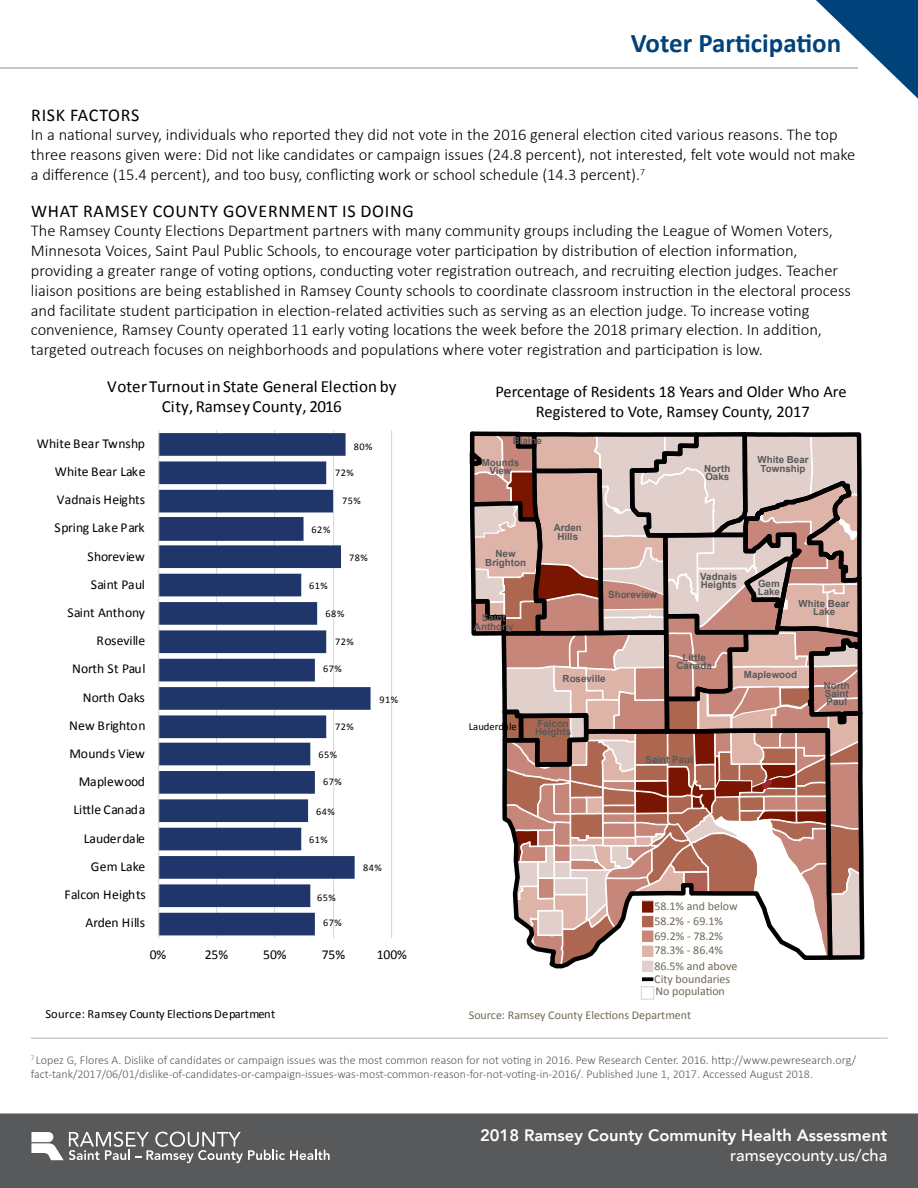
<style>
.page{position:relative;width:918px;height:1188px;background:#fff}
.page>*{position:absolute;margin:0;border:0;box-sizing:border-box;transform-origin:0 0}
.t1{font:700 27px "Calibri";color:#00437b}
.t2{font:18px "Calibri";letter-spacing:.04em;color:#000}
.t3{font:16.95px/20.4px "Calibri";letter-spacing:.005em;color:#000;text-align:center}
.Body_copy{font:300 16.5px/19.8px "Calibri";color:#000}
.t4{font:16.5px/19.8px "Calibri";color:#000;text-align:center}
.Document_Name{font:800 16.5px "Avenir LT Com";color:#fff}
.Footer_URL{font:500 16.5px "Avenir LT Com";color:#fff}
.t5{font:13.65px "Calibri";color:#000}
.t6{font:13.65px "Calibri";letter-spacing:.02em;color:#000}
.t7{font:12.45px "Calibri";letter-spacing:.015em;color:#000}
.footnotes{font:300 12px/14.4px "Calibri";color:#58595b}
.t8{font:12px/14.9px "Calibri";color:#726658}
.t9{font:10.65px "Calibri";color:#000}
.t10{font:10.2px "Calibri";letter-spacing:.05em;color:#000}
.t11{font:700 9.75px/8.1px "Arial";color:#58595b;text-align:center}
</style>
<div class="page">
<hr style="left:0;top:67px;width:858px;height:2px;background:#b1b4b6">
<svg style="left:816px;top:0;width:102px;height:99px"></svg>
<div style="left:0;top:1113px;width:918px;height:75px;background:#58595b"></div>
<svg style="left:31px;top:1132px;width:299px;height:31px;background:#7e7f80"></svg>
<hr style="left:391px;top:430px;width:1px;height:508px;background:#dad9d9">
<hr style="left:333px;top:430px;width:1px;height:508px;background:#dad9d9">
<hr style="left:274px;top:430px;width:1px;height:508px;background:#dad9d9">
<hr style="left:216px;top:430px;width:1px;height:508px;background:#dad9d9">
<svg style="left:159px;top:433px;width:212px;height:502px;fill:#203569"></svg>
<hr style="left:158px;top:430px;width:1px;height:508px;background:#dad9d9">
<svg style="left:469px;top:431px;width:396px;height:569px"></svg>
<div style="left:641px;top:987px;width:13px;height:12px;background:#fff"></div>
<div style="left:641px;top:987px;width:13px;height:12px;border:1px solid #d1d3d4"></div>
<hr style="left:31px;top:1038px;width:857px;height:1px;background:#b1b4b6">
<h1 class="t1" style="left:631px;top:25px;width:212px">Voter Participation</h1>
<h4 class="t2" style="left:31px;top:103px;width:110px">RISK FACTORS</h4>
<h4 class="Body_copy" style="left:31px;top:125px;width:826px">In a national survey, individuals who reported they did not vote in the 2016 general election cited various reasons. The top three reasons given were: Did not like candidates or campaign issues (24.8 percent), not interested, felt vote would not make a difference (15.4 percent), and too busy, conflicting work or school schedule (14.3 percent).<sup>7</sup></h4>
<h4 class="t2" style="left:31px;top:199px;width:384px">WHAT RAMSEY COUNTY GOVERNMENT IS DOING</h4>
<p class="Body_copy" style="left:31px;top:221px;width:821px">The Ramsey County Elections Department partners with many community groups including the League of Women Voters, Minnesota Voices, Saint Paul Public Schools, to encourage voter participation by distribution of election information, providing a greater range of voting options, conducting voter registration outreach, and recruiting election judges. Teacher liaison positions are being established in Ramsey County schools to coordinate classroom instruction in the electoral process and facilitate student participation in election-related activities such as serving as an election judge. To increase voting convenience, Ramsey County operated 11 early voting locations the week before the 2018 primary election. In addition, targeted outreach focuses on neighborhoods and populations where voter registration and participation is low.</p>
<p class="t3" style="left:107px;top:376px;width:291px">VoterTurnoutin State General Election by<br>City, Ramsey County, 2016</p>
<p class="t5" style="left:37px;top:435px;width:110px">White Bear Twnshp</p>
<p class="t10" style="left:354px;top:440px;width:20px">80%</p>
<p class="t5" style="left:55px;top:463px;width:92px">White Bear Lake</p>
<p class="t10" style="left:335px;top:466px;width:20px">72%</p>
<p class="t5" style="left:57px;top:491px;width:90px">Vadnais Heights</p>
<p class="t10" style="left:342px;top:495px;width:20px">75%</p>
<p class="t5" style="left:55px;top:519px;width:92px">Spring Lake Park</p>
<p class="t10" style="left:312px;top:523px;width:20px">62%</p>
<p class="t5" style="left:87px;top:547px;width:59px">Shoreview</p>
<p class="t10" style="left:349px;top:551px;width:20px">78%</p>
<p class="t5" style="left:91px;top:576px;width:56px">Saint Paul</p>
<p class="t10" style="left:309px;top:579px;width:20px">61%</p>
<p class="t5" style="left:67px;top:604px;width:79px">Saint Anthony</p>
<p class="t10" style="left:326px;top:607px;width:20px">68%</p>
<p class="t5" style="left:96px;top:632px;width:50px">Roseville</p>
<p class="t10" style="left:335px;top:636px;width:20px">72%</p>
<p class="t5" style="left:72px;top:660px;width:75px">North St Paul</p>
<p class="t10" style="left:323px;top:662px;width:20px">67%</p>
<p class="t5" style="left:83px;top:688px;width:64px">North Oaks</p>
<p class="t10" style="left:379px;top:694px;width:20px">91%</p>
<p class="t5" style="left:69px;top:717px;width:78px">New Brighton</p>
<p class="t10" style="left:335px;top:720px;width:20px">72%</p>
<p class="t5" style="left:69px;top:745px;width:77px">Mounds View</p>
<p class="t10" style="left:319px;top:748px;width:20px">65%</p>
<p class="t5" style="left:79px;top:773px;width:68px">Maplewood</p>
<p class="t10" style="left:323px;top:775px;width:20px">67%</p>
<p class="t6" style="left:73px;top:801px;width:73px">Little Canada</p>
<p class="t10" style="left:316px;top:805px;width:20px">64%</p>
<p class="t5" style="left:84px;top:829px;width:63px">Lauderdale</p>
<p class="t10" style="left:309px;top:833px;width:20px">61%</p>
<p class="t5" style="left:91px;top:858px;width:56px">Gem Lake</p>
<p class="t10" style="left:363px;top:861px;width:20px">84%</p>
<p class="t5" style="left:65px;top:886px;width:83px">Falcon Heights</p>
<p class="t10" style="left:317px;top:891px;width:20px">65%</p>
<p class="t5" style="left:85px;top:914px;width:61px">Arden Hills</p>
<p class="t10" style="left:323px;top:916px;width:20px">67%</p>
<p class="t5" style="left:150px;top:946px;width:18px">0%</p>
<p class="t5" style="left:205px;top:946px;width:25px">25%</p>
<p class="t5" style="left:263px;top:946px;width:25px">50%</p>
<p class="t5" style="left:322px;top:946px;width:25px">75%</p>
<p class="t5" style="left:377px;top:946px;width:32px">100%</p>
<p class="t4" style="left:495px;top:382px;width:353px">Percentage of Residents 18 Years and Older Who Are<br>Registered to Vote, Ramsey County, 2017</p>
<p class="t11" style="left:513px;top:437px;width:31px">Blaine</p>
<p class="t11" style="left:482px;top:459px;width:39px">Mounds<br>View</p>
<p class="t11" style="left:704px;top:465px;width:28px;text-align:left">North<br>Oaks</p>
<p class="t11" style="left:758px;top:456px;width:53px">White Bear<br>Township</p>
<p class="t11" style="left:485px;top:550px;width:42px">New<br>Brighton</p>
<p class="t11" style="left:474px;top:614px;width:41px">Saint<br>Anthony</p>
<p class="t9" style="left:469px;top:719px;width:49px">Lauderdale</p>
<p class="t11" style="left:554px;top:524px;width:30px">Arden<br>Hills</p>
<p class="t11" style="left:608px;top:591px;width:50px">Shoreview</p>
<p class="t11" style="left:563px;top:675px;width:44px">Roseville</p>
<p class="t11" style="left:535px;top:720px;width:37px;text-align:left">Falcon<br>Heights</p>
<p class="t11" style="left:700px;top:573px;width:38px;text-align:left">Vadnais<br>Heights</p>
<p class="t11" style="left:758px;top:580px;width:24px;text-align:left">Gem<br>Lake</p>
<p class="t11" style="left:799px;top:600px;width:53px">White Bear<br>Lake</p>
<p class="t11" style="left:677px;top:654px;width:37px">Little<br>Canada</p>
<p class="t11" style="left:744px;top:671px;width:55px">Maplewood</p>
<p class="t11" style="left:824px;top:682px;width:28px;text-align:justify">North Saint Paul</p>
<p class="t11" style="left:646px;top:756px;width:49px">Saint Paul</p>
<p class="t8" style="left:654px;top:899px;width:85px">58.1% and below<br>58.2% - 69.1%<br>69.2% - 78.2%<br>78.3% - 86.4%<br>86.5% and above</p>
<p class="t8" style="left:654px;top:971px;width:77px">City boundaries</p>
<p class="t8" style="left:469px;top:980px;width:258px;line-height:23.1px;text-indent:187px">No population<br>Source: Ramsey County Elections Department</p>
<h6 class="footnotes" style="left:31px;top:1052px;width:827px"><sup>7</sup> Lopez G, Flores A. Dislike of candidates or campaign issues was the most common reason for not voting in 2016. Pew Research Center. 2016. http://www.pewresearch.org/ fact-tank/2017/06/01/dislike-of-candidates-or-campaign-issues-was-most-common-reason-for-not-voting-in-2016/. Published June 1, 2017. Accessed August 2018.</h6>
<p class="t7" style="left:46px;top:1006px;width:231px">Source: Ramsey County Elections Department</p>
<h1 class="Document_Name" style="left:480px;top:1126px;width:409px">2018 Ramsey County Community Health Assessment</h1>
<h2 class="Footer_URL" style="left:730px;top:1145px;width:159px">ramseycounty.us/cha</h2>
</div>
